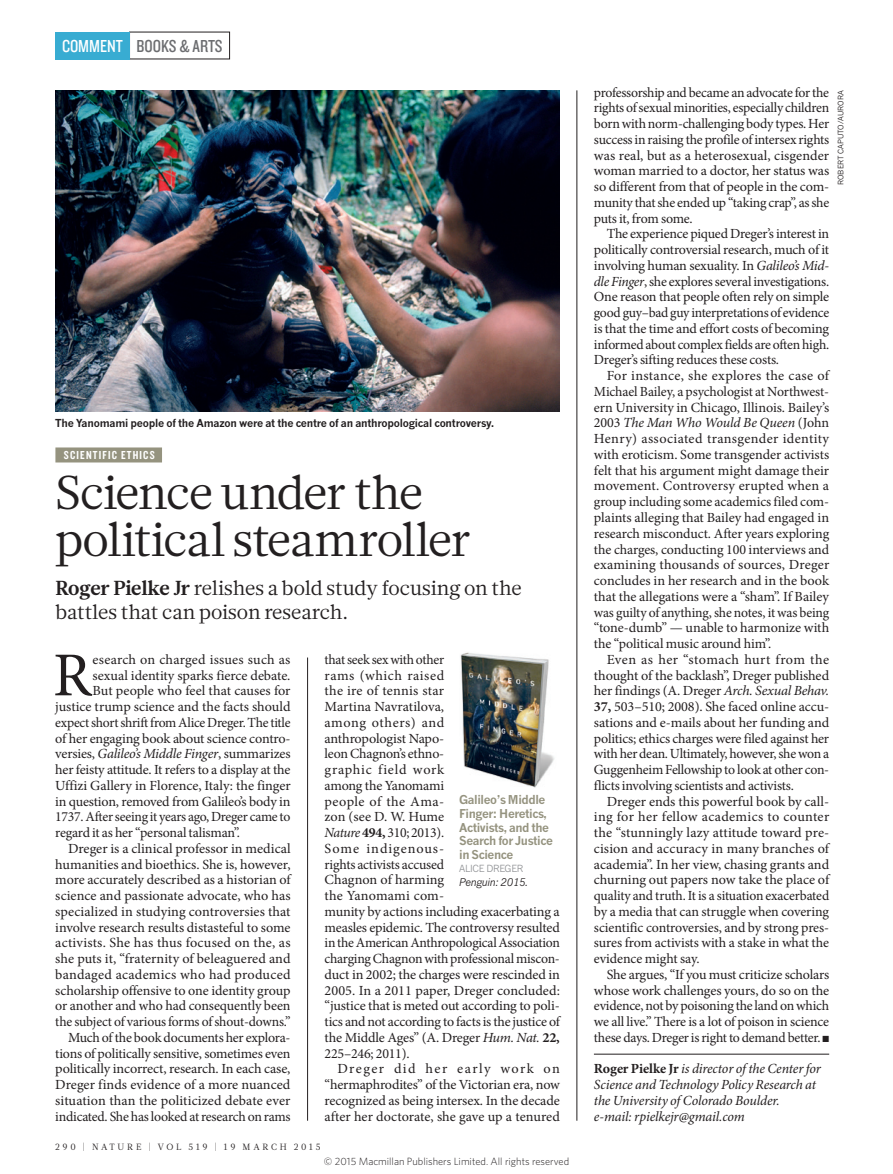
<style>
.page{position:relative;width:893px;height:1174px;background:#fff}
.page>*{position:absolute;margin:0;border:0;box-sizing:border-box;transform-origin:0 0}
.BODY_DROP_CAP{font:62.4px "Minion Pro";color:#231f20}
.BOOKS_HEAD_31{font:47.25px/47.2px "Glosa Math";letter-spacing:-.03em;color:#231f20}
.BOOKS_INTRO{font:20.25px/23.7px "Glosa Math";color:#231f20}
.t1{font:18px "Knockout 29 Junior Ltweight";color:#6c6d70}
.BODY_INDENT{font:13.95px/15.8px "Minion Pro";letter-spacing:-.015em;color:#231f20;text-align:justify}
.BODY_DROP_CAP-2{font:13.95px "Minion Pro";letter-spacing:-.01em;color:#231f20}
.AUTHOR_DETAILS{font:italic 13.95px/15.8px "Minion Pro";letter-spacing:-.01em;color:#231f20}
.BODY_DROP_CAP-3{font:italic 13.95px "Minion Pro";letter-spacing:-.015em;color:#231f20}
.BODY_DROP_CAP-4{font:13.95px "Minion Pro";letter-spacing:.01em;color:#231f20}
.EMAIL{font:italic 13.95px "Minion Pro";letter-spacing:-.01em;color:#231f20}
.BOOK_TITLE{font:700 12px/13.5px "News Gothic MTOT";letter-spacing:-.035em;color:#95937f}
.SUBJECT_STRAP{font:12px "Knockout 49 Liteweight";letter-spacing:.1em;color:#fff}
.PIC_CAPTION{font:700 10.8px "News Gothic MTOT";letter-spacing:-.02em;color:#231f20}
.t2{font:300 10.5px "Whitney";color:#231f20}
.BOOK_DETAILS{font:italic 10.5px "News Gothic MTOT";letter-spacing:-.035em;color:#231f20}
.BOOK_AUTHOR{font:9.75px "News Gothic MTOT";letter-spacing:-.03em;color:#939598}
.t3{font:9px "Glosa Math";letter-spacing:.3em;color:#231f20}
.PIC_CREDIT{font:7.5px "News Gothic MTOT";color:#231f20}
.s1{color:#fff}
.s2{font-weight:700}
.s3{font-style:normal}
.s4{font-style:italic}
.s5{font-weight:700;font-style:normal}
</style>
<div class="page">
<hr style="left:594px;top:1053px;width:235px;height:1px;background:#231f20">
<img style="left:460px;top:652px;width:95px;height:136px">
<img style="left:462px;top:655px;width:80px;height:131px">
<hr style="left:577px;top:90px;width:1px;height:1030px;background:#231f20">
<div style="left:55px;top:32px;width:75px;height:27px;background:#38acd2"></div>
<hr style="left:307px;top:657px;width:1px;height:463px;background:#231f20">
<div style="left:55px;top:447px;width:107px;height:15px;background:#95937f"></div>
<img style="left:55px;top:90px;width:505px;height:322px">
<p class="t1" style="left:62px;top:34px;width:162px"><span class="s1">COMMENT</span> BOOKS &amp; ARTS</p>
<p class="PIC_CAPTION" style="left:55px;top:417px;width:440px">The Yanomami people of the Amazon were at the centre of an anthropological controversy.</p>
<p class="SUBJECT_STRAP" style="left:64px;top:447px;width:92px">SCIENTIFIC ETHICS</p>
<p class="BOOKS_HEAD_31" style="left:55px;top:469px;width:417px">Science under the political steamroller</p>
<p class="BOOKS_INTRO" style="left:55px;top:577px;width:468px"><span class="s2">Roger Pielke Jr</span> relishes a bold study focusing on the battles that can poison research.</p>
<p class="BODY_DROP_CAP" style="left:53px;top:633px;width:40px">R</p>
<p class="BODY_DROP_CAP-4" style="left:93px;top:650px;width:199px">esearch on charged issues such as</p>
<p class="BODY_DROP_CAP-2" style="left:93px;top:665px;width:199px">sexual identity sparks fierce debate.</p>
<p class="BODY_DROP_CAP-2" style="left:93px;top:681px;width:199px">But people who feel that causes for</p>
<p class="BODY_DROP_CAP-2" style="left:55px;top:697px;width:237px">justice trump science and the facts should</p>
<p class="BODY_DROP_CAP-2" style="left:55px;top:713px;width:237px">expect short shrift from Alice Dreger. The title</p>
<p class="BODY_DROP_CAP-2" style="left:55px;top:728px;width:237px">of her engaging book about science contro-</p>
<p class="BODY_DROP_CAP-3" style="left:55px;top:745px;width:237px"><span class="s3">versies,</span> Galileo’s Middle Finger<span class="s3">, summarizes</span></p>
<p class="BODY_DROP_CAP-2" style="left:55px;top:760px;width:237px">her feisty attitude. It refers to a display at the</p>
<p class="BODY_DROP_CAP-2" style="left:55px;top:776px;width:237px">Uffizi Gallery in Florence, Italy: the finger</p>
<p class="BODY_DROP_CAP-2" style="left:55px;top:791px;width:237px">in question, removed from Galileo’s body in</p>
<p class="BODY_DROP_CAP-2" style="left:55px;top:807px;width:237px">1737. After seeing it years ago, Dreger came to</p>
<p class="BODY_DROP_CAP-2" style="left:55px;top:823px;width:186px">regard it as her “personal talisman”.</p>
<p class="BODY_INDENT" style="left:55px;top:840px;width:237px;text-indent:13px">Dreger is a clinical professor in medical humanities and bioethics. She is, however, more accurately described as a historian of science and passionate advocate, who has specialized in studying controversies that involve research results distasteful to some activists. She has thus focused on the, as she puts it, “fraternity of beleaguered and bandaged academics who had produced scholarship offensive to one identity group or another and who had consequently been the subject of various forms of shout-downs.”</p>
<p class="BODY_INDENT" style="left:55px;top:1029px;width:237px;text-indent:13px">Much of the book documents her explora&shy;tions of politically sensitive, sometimes even politically incorrect, research. In each case, Dreger finds evidence of a more nuanced situation than the politicized debate ever indicated. She has looked at research on rams</p>
<p class="BODY_INDENT" style="left:325px;top:651px;width:237px;text-align:left">that seek sex with other<br>rams (which raised<br>the ire of tennis star<br>Martina Navratilova,<br>among others) and<br>anthropologist Napo-<br>leon Chagnon’s ethno-<br>graphic field work<br>among the Yanomami<br>people of the Ama-<br>zon (see D. W. Hume<br><span class="s4">Nature</span> <span class="s2">494,</span> 310; 2013).<br>Some indigenous-<br>rights activists accused<br>Chagnon of harming<br>the Yanomami com-<br>munity by actions including exacerbating a measles epidemic. The controversy resulted in the American Anthropological Association charging Chagnon with professional miscon&shy;duct in 2002; the charges were rescinded in<br>2005. In a 2011 paper, Dreger concluded: “justice that is meted out according to poli&shy;tics and not according to facts is the justice of the Middle Ages” (A. Dreger <span class="s4">Hum. Nat.</span> <span class="s2">22,<br></span>225–246; 2011).</p>
<p class="BODY_INDENT" style="left:325px;top:1061px;width:237px;text-indent:13px">Dreger did her early work on “hermaphrodites” of the Victorian era, now recognized as being intersex. In the decade after her doctorate, she gave up a tenured</p>
<p class="BOOK_TITLE" style="left:459px;top:793px;width:95px">Galileo’s Middle<br>Finger: Heretics,<br>Activists, and the<br>Search for Justice in Science</p>
<p class="BOOK_AUTHOR" style="left:459px;top:862px;width:66px">ALICE DREGER</p>
<p class="BOOK_DETAILS" style="left:459px;top:875px;width:70px">Penguin: 2015.</p>
<p class="t3" style="left:55px;top:1141px;width:267px">290 | NATURE | VOL 519 | 19 MARCH 2015</p>
<p class="t2" style="left:324px;top:1154px;width:247px">© 2015 Macmillan Publishers Limited. All rights reserved</p>
<p class="BODY_INDENT" style="left:594px;top:84px;width:237px">professorship and became an advocate for the rights of sexual minorities, especially children born with norm-challenging body types. Her success in raising the profile of intersex rights was real, but as a heterosexual, cisgender woman married to a doctor, her status was so different from that of people in the com&shy;munity that she ended up “taking crap”, as she puts it, from some.</p>
<p class="BODY_INDENT" style="left:594px;top:226px;width:237px;text-indent:13px">The experience piqued Dreger’s interest in politically controversial research, much of it involving human sexuality. In <span class="s4">Galileo’s Mid&shy;dle Finger</span>, she explores several investigations.<br>One reason that people often rely on simple good guy–bad guy interpretations of evidence is that the time and effort costs of becoming informed about complex fields are often high.<br>Dreger’s sifting reduces these costs.</p>
<p class="BODY_INDENT" style="left:594px;top:368px;width:237px;text-indent:13px">For instance, she explores the case of Michael Bailey, a psychologist at Northwest&shy;ern University in Chicago, Illinois. Bailey’s 2003 <span class="s4">The Man Who Would Be Queen</span> (John Henry) associated transgender identity with eroticism. Some transgender activists felt that his argument might damage their movement. Controversy erupted when a group including some academics filed com&shy;plaints alleging that Bailey had engaged in research misconduct. After years exploring the charges, conducting 100 interviews and examining thousands of sources, Dreger concludes in her research and in the book that the allegations were a “sham”. If Bailey was guilty of anything, she notes, it was being “tone-dumb” — unable to harmonize with the “political music around him”.</p>
<p class="BODY_INDENT" style="left:594px;top:651px;width:237px;text-indent:13px">Even as her “stomach hurt from the thought of the backlash”, Dreger published her findings (A. Dreger <span class="s4">Arch. Sexual Behav.<br></span><span class="s2">37,</span> 503–510; 2008). She faced online accu&shy;sations and e-mails about her funding and politics; ethics charges were filed against her with her dean. Ultimately, however, she won a Guggenheim Fellowship to look at other con&shy;flicts involving scientists and activists.</p>
<p class="BODY_INDENT" style="left:594px;top:793px;width:237px;text-indent:13px">Dreger ends this powerful book by call&shy;ing for her fellow academics to counter the “stunningly lazy attitude toward pre&shy;cision and accuracy in many branches of academia”. In her view, chasing grants and churning out papers now take the place of quality and truth. It is a situation exacerbated by a media that can struggle when covering scientific controversies, and by strong pres&shy;sures from activists with a stake in what the evidence might say.</p>
<p class="BODY_INDENT" style="left:594px;top:966px;width:237px;text-indent:13px">She argues, “If you must criticize scholars whose work challenges yours, do so on the evidence, not by poisoning the land on which we all live.” There is a lot of poison in science these days. Dreger is right to demand better. ■</p>
<p class="AUTHOR_DETAILS" style="left:594px;top:1061px;width:228px"><span class="s5">Roger Pielke Jr</span> is director of the Center for<br>Science and Technology Policy Research at the University of Colorado Boulder.</p>
<p class="EMAIL" style="left:594px;top:1107px;width:152px">e-mail: rpielkejr@gmail.com</p>
<p class="PIC_CREDIT" style="left:836px;top:185px;width:96px;rotate:-90deg">ROBERT CAPUTO/AURORA</p>
</div>
